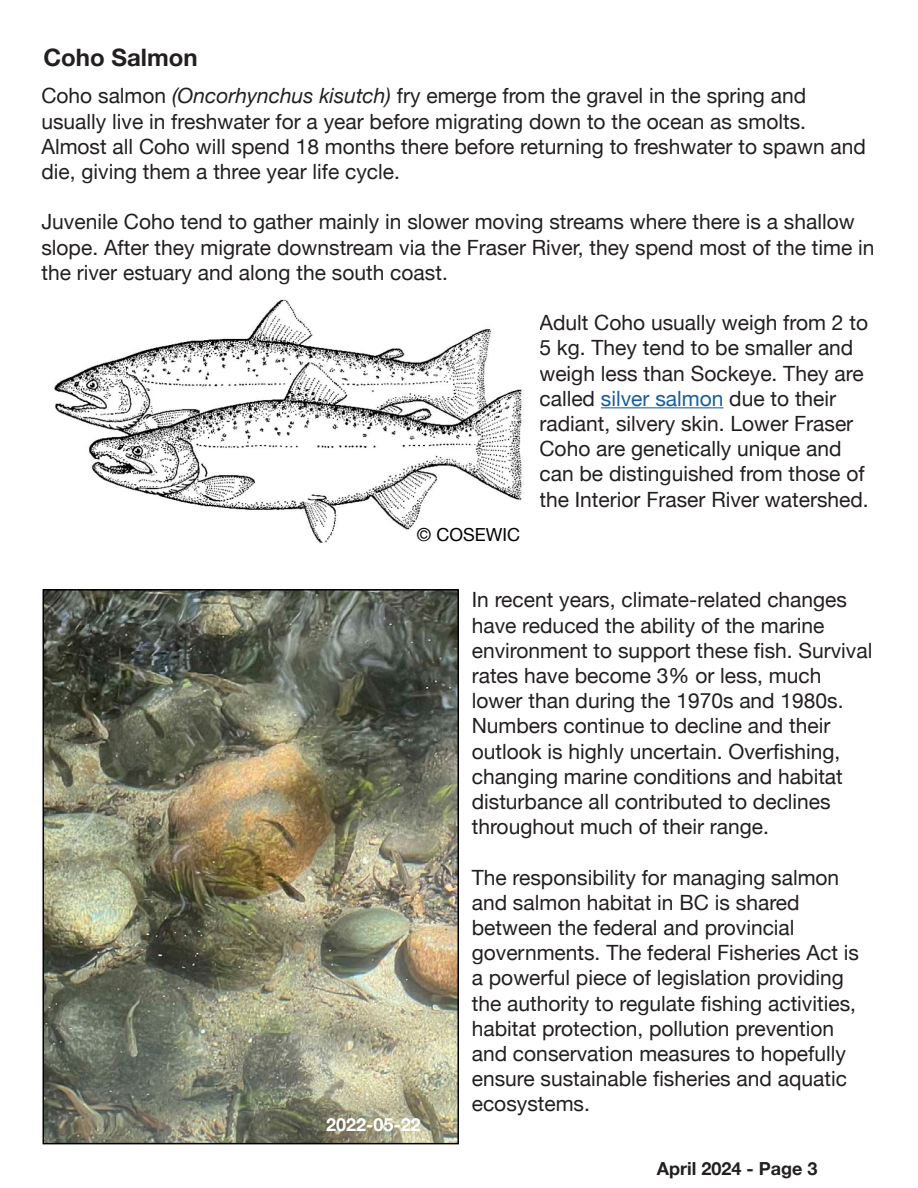
<style>
.page{position:relative;width:918px;height:1188px;background:#fff}
.page>*{position:absolute;margin:0;border:0;box-sizing:border-box;transform-origin:0 0}
.t1{font:700 24px "Helvetica Neue";color:#231f20}
.t2{font:21px/25.2px "Helvetica Neue";color:#231f20}
.t3{font:700 18px "Helvetica Neue";color:#231f20}
.t4{font:700 18px "Helvetica Neue";color:#fff}
.t5{font:18px "Helvetica Neue";color:#000}
.s1{font-style:italic}
.s2{color:#175d9e}
</style>
<div class="page">
<hr style="left:601px;top:407px;width:122px;height:1px;background:#175d9e">
<img style="left:46px;top:592px;width:410px;height:549px">
<div style="left:43px;top:589px;width:416px;height:555px;border:2px solid #000"></div>
<img style="left:54px;top:299px;width:468px;height:244px">
<p class="t1" style="left:43px;top:39px;width:156px">Coho Salmon</p>
<p class="t2" style="left:41px;top:84px;width:826px">Coho salmon <span class="s1">(Oncorhynchus kisutch)</span> fry emerge from the gravel in the spring and usually live in freshwater for a year before migrating down to the ocean as smolts.<br>Almost all Coho will spend 18 months there before returning to freshwater to spawn and die, giving them a three year life cycle.</p>
<p class="t2" style="left:41px;top:210px;width:835px">Juvenile Coho tend to gather mainly in slower moving streams where there is a shallow slope. After they migrate downstream via the Fraser River, they spend most of the time in the river estuary and along the south coast.</p>
<p class="t2" style="left:539px;top:311px;width:331px">Adult Coho usually weigh from 2 to 5 kg. They tend to be smaller and weigh less than Sockeye. They are called <span class="s2">silver salmon</span> due to their radiant, silvery skin. Lower Fraser Coho are genetically unique and can be distinguished from those of the Interior Fraser River watershed.</p>
<p class="t5" style="left:417px;top:522px;width:105px">© COSEWIC</p>
<p class="t4" style="left:326px;top:1110px;width:96px">2022-05-22</p>
<p class="t2" style="left:472px;top:588px;width:402px">In recent years, climate-related changes have reduced the ability of the marine environment to support these fish. Survival rates have become 3% or less, much lower than during the 1970s and 1980s.<br>Numbers continue to decline and their outlook is highly uncertain. Overfishing, changing marine conditions and habitat disturbance all contributed to declines throughout much of their range.</p>
<p class="t2" style="left:472px;top:866px;width:389px">The responsibility for managing salmon and salmon habitat in BC is shared between the federal and provincial governments. The federal Fisheries Act is a powerful piece of legislation providing the authority to regulate fishing activities, habitat protection, pollution prevention and conservation measures to hopefully ensure sustainable fisheries and aquatic ecosystems.</p>
<p class="t3" style="left:657px;top:1154px;width:162px">April 2024 - Page 3</p>
</div>
